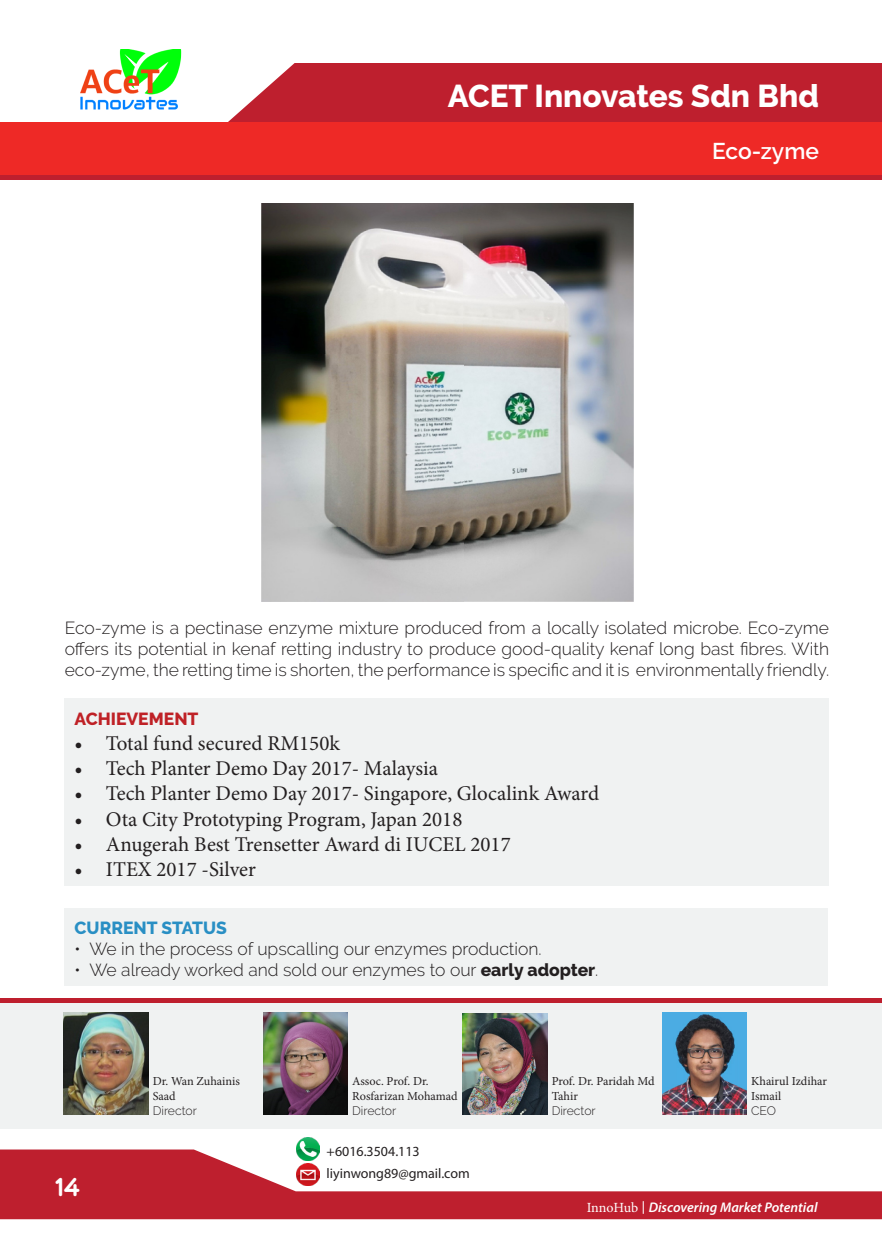
<style>
.page{position:relative;width:882px;height:1260px;background:#fff}
.page>*{position:absolute;margin:0;border:0;box-sizing:border-box;transform-origin:0 0}
.t1{font:800 31.5px "Raleway";color:#fff}
.t2{font:700 28px "Veggieburger";color:#fff}
.t3{font:600 22.75px "Raleway";color:#fff}
.t4{font:21px "Minion Pro";color:#231f20}
.t5{font:300 17.5px/21px "Raleway";color:#231f20;text-align:justify}
.t6{font:800 17.5px "Raleway";color:#298fc4}
.t7{font:800 17.5px "Raleway";color:#bf2126}
.t8{font:14px "Myriad Pro";color:#231f20}
.t9{font:italic 600 14px "Myriad Pro";color:#fff}
.t10{font:12.25px/14.7px "Minion Pro";color:#231f20}
.t11{font:300 12.25px "Raleway";color:#231f20}
.s1{font-weight:800}
.s2{font-family:"Minion Pro";font-weight:400;font-style:normal}
.s3{font-family:"Raleway";font-weight:500;font-style:normal}
</style>
<div class="page">
<div style="left:0;top:999px;width:882px;height:130px;background:#f0f2f2"></div>
<svg style="left:0;top:1150px;width:882px;height:69px;fill:#be1f2e"></svg>
<div style="left:228px;top:63px;width:654px;height:59px;background:#be1f2e"></div>
<div style="left:0;top:122px;width:882px;height:53px;background:#ee2926"></div>
<hr style="left:0;top:999px;width:882px;height:4px;background:#be1f2e">
<hr style="left:0;top:175px;width:882px;height:4px;background:#be1f2e">
<img style="left:297px;top:1138px;width:22px;height:22px">
<img style="left:297px;top:1163px;width:22px;height:23px">
<div style="left:64px;top:698px;width:765px;height:188px;background:#f0f2f2"></div>
<div style="left:65px;top:908px;width:763px;height:78px;background:#f0f2f2"></div>
<img style="left:64px;top:1013px;width:84px;height:102px">
<img style="left:263px;top:1012px;width:84px;height:103px">
<img style="left:463px;top:1013px;width:84px;height:102px">
<img style="left:662px;top:1012px;width:85px;height:103px">
<img style="left:81px;top:49px;width:100px;height:60px">
<img style="left:261px;top:203px;width:373px;height:398px">
<p class="t1" style="left:448px;top:78px;width:373px">ACET Innovates Sdn Bhd</p>
<p class="t3" style="left:712px;top:138px;width:108px">Eco-zyme</p>
<p class="t5" style="left:65px;top:617px;width:766px">Eco-zyme is a pectinase enzyme mixture produced from a locally isolated microbe. Eco-zyme offers its potential in kenaf retting industry to produce good-quality kenaf long bast fibres. With eco-zyme, the retting time is shorten, the performance is specific and it is environmentally friendly.</p>
<p class="t7" style="left:74px;top:709px;width:126px">ACHIEVEMENT</p>
<p class="t4" style="left:74px;top:729px;width:267px">• Total fund secured RM150k</p>
<p class="t4" style="left:74px;top:754px;width:365px">• Tech Planter Demo Day 2017- Malaysia</p>
<p class="t4" style="left:74px;top:780px;width:526px">• Tech Planter Demo Day 2017- Singapore, Glocalink Award</p>
<p class="t4" style="left:74px;top:805px;width:390px">• Ota City Prototyping Program, Japan 2018</p>
<p class="t4" style="left:74px;top:830px;width:438px">• Anugerah Best Trensetter Award di IUCEL 2017</p>
<p class="t4" style="left:74px;top:855px;width:183px">• ITEX 2017 -Silver</p>
<p class="t6" style="left:75px;top:918px;width:154px">CURRENT STATUS</p>
<p class="t5" style="left:75px;top:938px;width:469px">• We in the process of upscalling our enzymes production.</p>
<p class="t5" style="left:75px;top:959px;width:525px">• We already worked and sold our enzymes to our <span class="s1">early adopter</span>.</p>
<h2 class="t2" style="left:55px;top:1172px;width:27px">14</h2>
<p class="t10" style="left:153px;top:1074px;width:89px">Dr. Wan Zuhainis<br>Saad</p>
<p class="t11" style="left:153px;top:1103px;width:46px">Director</p>
<p class="t10" style="left:352px;top:1074px;width:107px">Assoc. Prof. Dr.<br>Rosfarizan Mohamad</p>
<p class="t11" style="left:352px;top:1103px;width:46px">Director</p>
<p class="t8" style="left:327px;top:1142px;width:95px">+6016.3504.113</p>
<p class="t8" style="left:327px;top:1165px;width:145px">liyinwong89@gmail.com</p>
<p class="t10" style="left:552px;top:1074px;width:104px">Prof. Dr. Paridah Md<br>Tahir</p>
<p class="t11" style="left:552px;top:1103px;width:46px">Director</p>
<p class="t10" style="left:751px;top:1074px;width:77px">Khairul Izdihar<br>Ismail</p>
<p class="t11" style="left:751px;top:1103px;width:26px">CEO</p>
<p class="t9" style="left:587px;top:1198px;width:232px"><span class="s2">InnoHub</span> <span class="s3">|</span> Discovering Market Potential</p>
</div>
